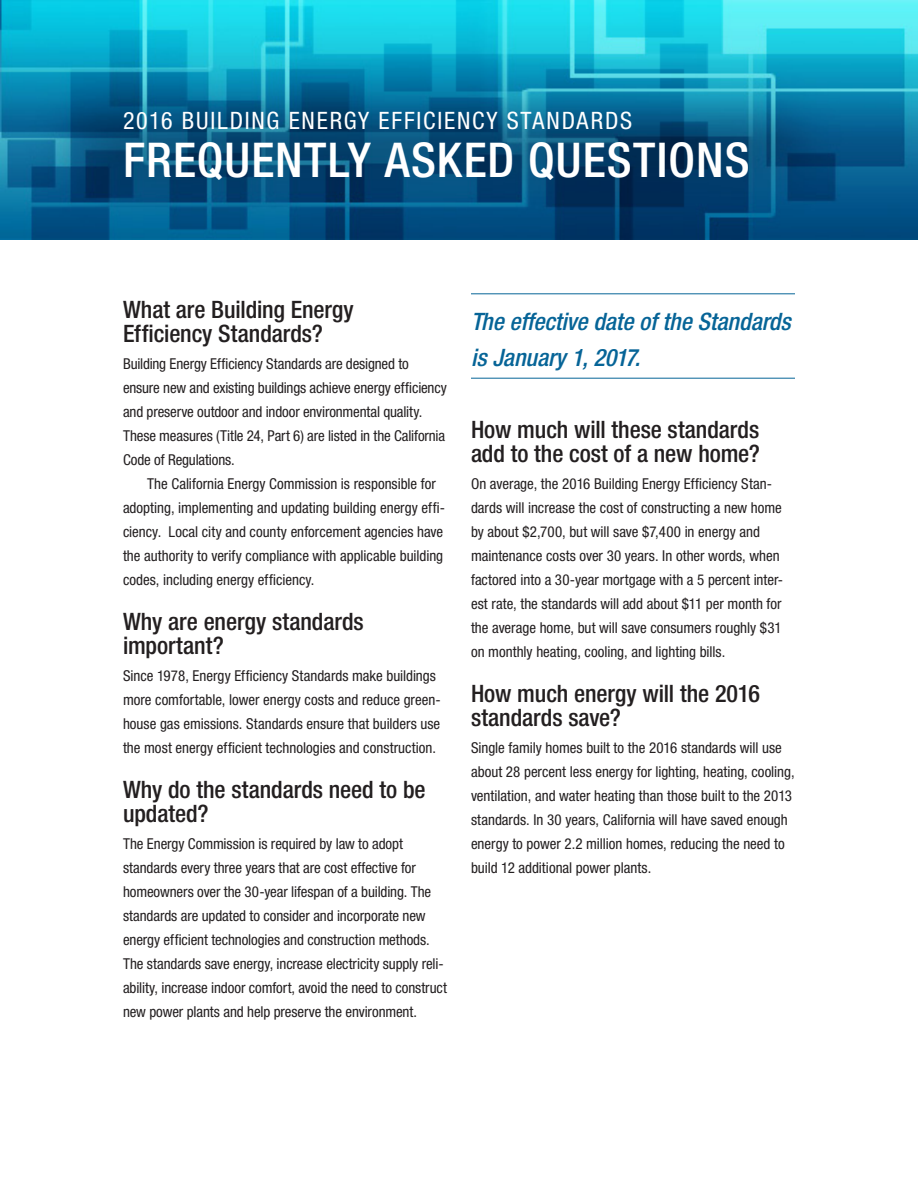
<style>
.page{position:relative;width:918px;height:1188px;background:#fff}
.page>*{position:absolute;margin:0;border:0;box-sizing:border-box;transform-origin:0 0}
._0_-_Title{font:500 condensed 48px "Helvetica Neue LT Std";letter-spacing:.02em;color:#fff}
._0_-_Header{font:500 condensed 24px/24px "Helvetica Neue LT Std";letter-spacing:-.005em;color:#231f20}
._0_-_Pull_Quote{font:italic 500 condensed 24px/36px "Helvetica Neue LT Std";letter-spacing:-.005em;color:#066497}
._0_-_Sub_Title{font:condensed 24px "Helvetica Neue LT Std";letter-spacing:.075em;color:#fff}
._0_-_First_Paragraph{font:condensed 15px/24px "Helvetica Neue LT Std";color:#231f20}
</style>
<div class="page">
<img style="left:0;top:0;width:918px;height:240px">
<hr style="left:471px;top:294px;width:324px;height:1px;background:#066497">
<hr style="left:471px;top:378px;width:324px;height:1px;background:#066497">
<p class="_0_-_Sub_Title" style="left:123px;top:107px;width:511px">2016 BUILDING ENERGY EFFICIENCY STANDARDS</p>
<p class="_0_-_Title" style="left:123px;top:131px;width:628px">FREQUENTLY ASKED QUESTIONS</p>
<p class="_0_-_Header" style="left:123px;top:297px;width:232px">What are Building Energy<br>Efficiency Standards?</p>
<p class="_0_-_First_Paragraph" style="left:123px;top:352px;width:325px">Building Energy Efficiency Standards are designed to ensure new and existing buildings achieve energy efficiency and preserve outdoor and indoor environmental quality.<br>These measures (Title 24, Part 6) are listed in the California Code of Regulations.</p>
<p class="_0_-_First_Paragraph" style="left:123px;top:472px;width:324px;text-indent:24px">The California Energy Commission is responsible for adopting, implementing and updating building energy effi&shy;ciency. Local city and county enforcement agencies have the authority to verify compliance with applicable building codes, including energy efficiency.</p>
<p class="_0_-_Header" style="left:123px;top:609px;width:242px">Why are energy standards important?</p>
<p class="_0_-_First_Paragraph" style="left:123px;top:664px;width:319px">Since 1978, Energy Efficiency Standards make buildings more comfortable, lower energy costs and reduce green&shy;house gas emissions. Standards ensure that builders use the most energy efficient technologies and construction.</p>
<p class="_0_-_Header" style="left:123px;top:777px;width:304px">Why do the standards need to be updated?</p>
<p class="_0_-_First_Paragraph" style="left:123px;top:832px;width:325px">The Energy Commission is required by law to adopt standards every three years that are cost effective for homeowners over the 30-year lifespan of a building. The standards are updated to consider and incorporate new energy efficient technologies and construction methods.<br>The standards save energy, increase electricity supply reli&shy;ability, increase indoor comfort, avoid the need to construct new power plants and help preserve the environment.</p>
<p class="_0_-_Pull_Quote" style="left:471px;top:304px;width:321px">The effective date of the Standards is January 1, 2017.</p>
<p class="_0_-_Header" style="left:471px;top:417px;width:291px">How much will these standards add to the cost of a new home?</p>
<p class="_0_-_First_Paragraph" style="left:471px;top:472px;width:314px">On average, the 2016 Building Energy Efficiency Stan&shy;dards will increase the cost of constructing a new home by about $2,700, but will save $7,400 in energy and maintenance costs over 30 years. In other words, when factored into a 30-year mortgage with a 5 percent inter&shy;est rate, the standards will add about $11 per month for the average home, but will save consumers roughly $31 on monthly heating, cooling, and lighting bills.</p>
<p class="_0_-_Header" style="left:471px;top:681px;width:291px">How much energy will the 2016 standards save?</p>
<p class="_0_-_First_Paragraph" style="left:471px;top:736px;width:325px">Single family homes built to the 2016 standards will use about 28 percent less energy for lighting, heating, cooling, ventilation, and water heating than those built to the 2013 standards. In 30 years, California will have saved enough energy to power 2.2 million homes, reducing the need to build 12 additional power plants.</p>
</div>
